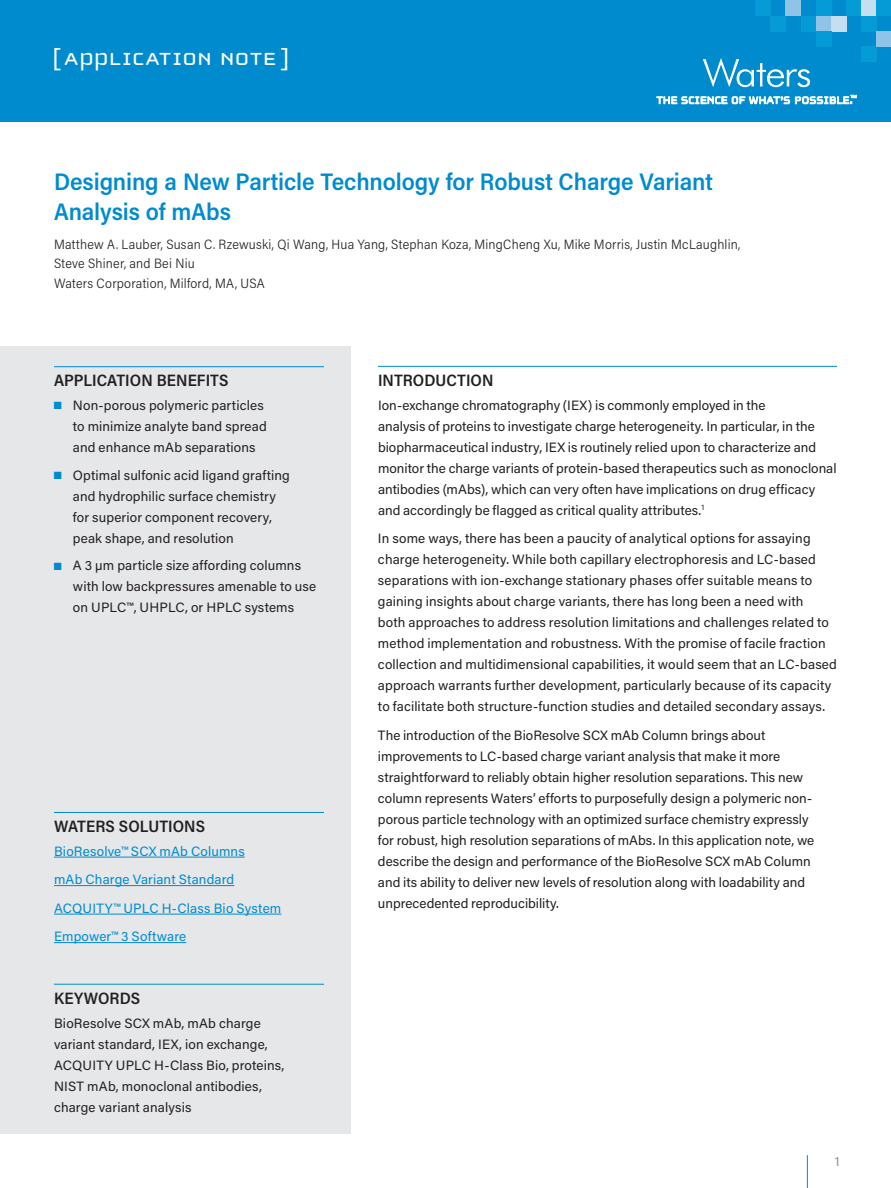
<style>
.page{position:relative;width:891px;height:1188px;background:#fff}
.page>*{position:absolute;margin:0;border:0;box-sizing:border-box;transform-origin:0 0}
.t1{font:25.5px "Cholla Unicase";letter-spacing:.01em;color:#fff;scale:1.1 1}
.t2{font:600 24px/30px "Acumin Pro Semi Cond";letter-spacing:-.005em;color:#008bcf}
.t3{font:600 16.5px "Acumin Pro Semi Cond";letter-spacing:.005em;color:#231f20}
.t4{font:13.5px/21px "Acumin Pro";letter-spacing:.005em;color:#231f20}
.t5{font:300 13.5px/19.5px "Acumin Pro Semi Cond";letter-spacing:.015em;color:#231f20}
.t6{font:13.5px/28.5px "Acumin Pro";letter-spacing:.01em;color:#008bcf}
.t7{font:13.5px "Acumin Pro";color:#939598}
.s1{color:#008bcf}
</style>
<div class="page">
<div style="left:0;top:0;width:891px;height:122px;background:#008bcf"></div>
<div style="left:755px;top:0;width:15px;height:16px;background:#059bd7"></div>
<div style="left:861px;top:47px;width:15px;height:15px;background:#059bd7"></div>
<div style="left:770px;top:16px;width:16px;height:15px;background:#059bd7"></div>
<div style="left:786px;top:0;width:15px;height:16px;background:#90c3e8"></div>
<div style="left:801px;top:16px;width:15px;height:15px;background:#059bd7"></div>
<div style="left:816px;top:16px;width:16px;height:15px;background:#90c3e8"></div>
<div style="left:832px;top:16px;width:15px;height:15px;background:#c5def2"></div>
<div style="left:816px;top:0;width:16px;height:16px;background:#059bd7"></div>
<div style="left:816px;top:31px;width:16px;height:16px;background:#059bd7"></div>
<div style="left:861px;top:0;width:15px;height:16px;background:#c5def2"></div>
<div style="left:847px;top:0;width:14px;height:16px;background:#059bd7"></div>
<div style="left:876px;top:0;width:15px;height:16px;background:#059bd7"></div>
<div style="left:861px;top:16px;width:15px;height:15px;background:#059bd7"></div>
<div style="left:876px;top:31px;width:15px;height:16px;background:#90c3e8"></div>
<svg style="left:657px;top:95px;width:199px;height:9px"></svg>
<svg style="left:703px;top:58px;width:107px;height:29px"></svg>
<div style="left:0;top:347px;width:351px;height:787px;background:#e6e7e9"></div>
<hr style="left:807px;top:1155px;width:1px;height:33px;background:#008bcf">
<hr style="left:54px;top:812px;width:270px;height:1px;background:#008bcf">
<hr style="left:54px;top:857px;width:191px;height:1px;background:#008bcf">
<hr style="left:54px;top:885px;width:180px;height:1px;background:#008bcf">
<hr style="left:54px;top:914px;width:227px;height:1px;background:#008bcf">
<hr style="left:54px;top:942px;width:132px;height:1px;background:#008bcf">
<hr style="left:54px;top:984px;width:270px;height:1px;background:#008bcf">
<hr style="left:54px;top:366px;width:270px;height:1px;background:#008bcf">
<hr style="left:378px;top:366px;width:459px;height:1px;background:#008bcf">
<h1 class="t1" style="left:52px;top:46px;width:217px">[ APPLICATION NOTE ]</h1>
<h2 class="t2" style="left:54px;top:165px;width:660px">Designing a New Particle Technology for Robust Charge Variant<br>Analysis of mAbs</h2>
<p class="t5" style="left:54px;top:234px;width:688px">Matthew A. Lauber, Susan C. Rzewuski, Qi Wang, Hua Yang, Stephan Koza, MingCheng Xu, Mike Morris, Justin McLaughlin,<br>Steve Shiner, and Bei Niu<br>Waters Corporation, Milford, MA, USA</p>
<p class="t3" style="left:54px;top:369px;width:176px">APPLICATION BENEFITS</p>
<p class="t4" style="left:73px;top:394px;width:195px;text-indent:-19px"><span class="s1">■</span> Non-porous polymeric particles to minimize analyte band spread and enhance mAb separations</p>
<p class="t4" style="left:73px;top:464px;width:219px;text-indent:-19px"><span class="s1">■</span> Optimal sulfonic acid ligand grafting and hydrophilic surface chemistry for superior component recovery, peak shape, and resolution</p>
<p class="t4" style="left:73px;top:555px;width:245px;text-indent:-19px"><span class="s1">■</span> A 3 µm particle size affording columns with low backpressures amenable to use on UPLC™, UHPLC, or HPLC systems</p>
<p class="t3" style="left:54px;top:814px;width:153px">WATERS SOLUTIONS</p>
<p class="t6" style="left:54px;top:836px;width:229px">BioResolve™ SCX mAb Columns<br>mAb Charge Variant Standard<br>ACQUITY™ UPLC H-Class Bio System<br>Empower™ 3 Software</p>
<p class="t3" style="left:54px;top:986px;width:88px">KEYWORDS</p>
<p class="t4" style="left:54px;top:1012px;width:232px">BioResolve SCX mAb, mAb charge variant standard, IEX, ion exchange,<br>ACQUITY UPLC H-Class Bio, proteins,<br>NIST mAb, monoclonal antibodies, charge variant analysis</p>
<p class="t3" style="left:378px;top:368px;width:117px">INTRODUCTION</p>
<p class="t4" style="left:378px;top:394px;width:460px">Ion-exchange chromatography (IEX) is commonly employed in the<br>analysis of proteins to investigate charge heterogeneity. In particular, in the biopharmaceutical industry, IEX is routinely relied upon to characterize and monitor the charge variants of protein-based therapeutics such as monoclonal antibodies (mAbs), which can very often have implications on drug efficacy and accordingly be flagged as critical quality attributes.<sup>1</sup></p>
<p class="t4" style="left:378px;top:527px;width:461px">In some ways, there has been a paucity of analytical options for assaying charge heterogeneity. While both capillary electrophoresis and LC-based separations with ion-exchange stationary phases offer suitable means to gaining insights about charge variants, there has long been a need with<br>both approaches to address resolution limitations and challenges related to method implementation and robustness. With the promise of facile fraction collection and multidimensional capabilities, it would seem that an LC-based approach warrants further development, particularly because of its capacity to facilitate both structure-function studies and detailed secondary assays.</p>
<p class="t4" style="left:378px;top:724px;width:438px">The introduction of the BioResolve SCX mAb Column brings about improvements to LC-based charge variant analysis that make it more straightforward to reliably obtain higher resolution separations. This new column represents Waters’ efforts to purposefully design a polymeric non&shy;porous particle technology with an optimized surface chemistry expressly for robust, high resolution separations of mAbs. In this application note, we describe the design and performance of the BioResolve SCX mAb Column and its ability to deliver new levels of resolution along with loadability and unprecedented reproducibility.</p>
<p class="t7" style="left:835px;top:1151px;width:6px">1</p>
</div>
